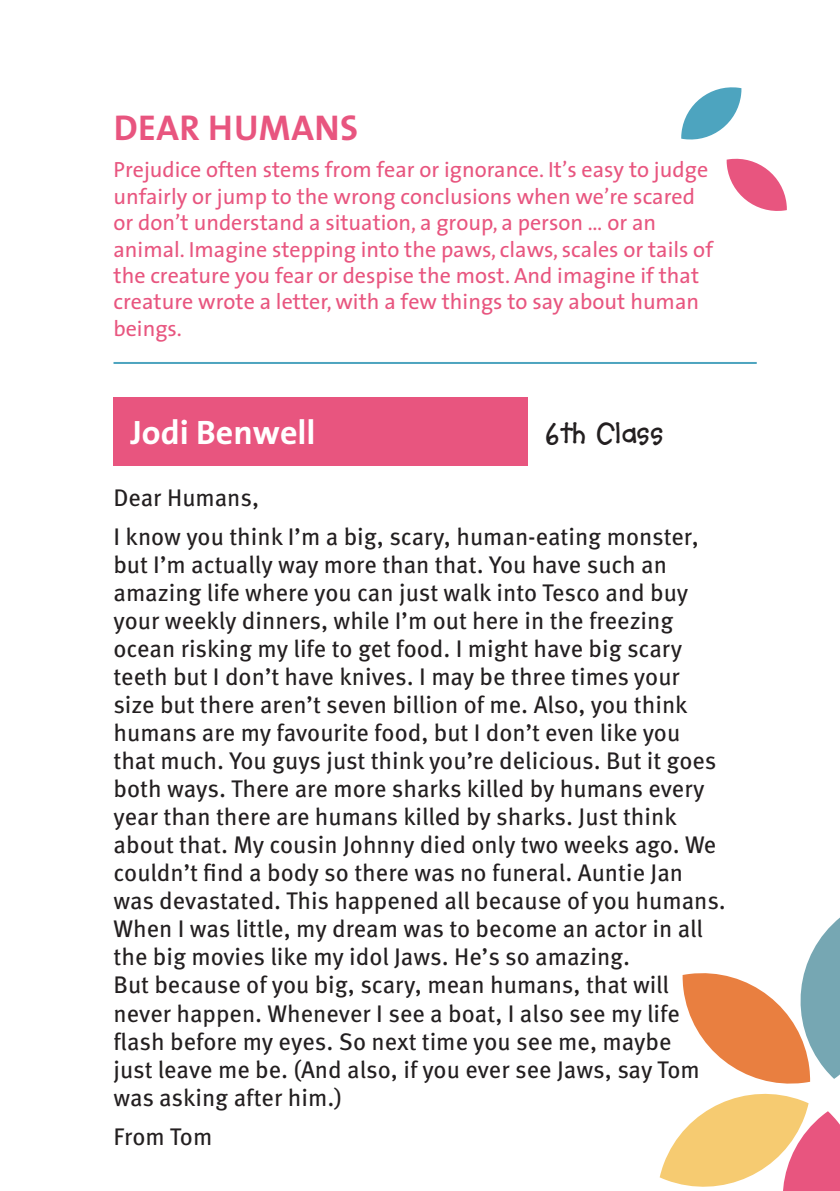
<style>
.page{position:relative;width:840px;height:1191px;background:#fff}
.page>*{position:absolute;margin:0;border:0;box-sizing:border-box;transform-origin:0 0}
.t1{font:700 36px "The Sans";letter-spacing:.015em;color:#e8557f}
.t2{font:700 34px "The Sans";color:#fff}
.t3{font:700 30px "Soup Bone";color:#231f20}
.t4{font:24px/28px "Meta Pro";color:#231f20}
.t5{font:22px/26.4px "The Sans";color:#e8557f}
</style>
<div class="page">
<hr style="left:113px;top:362px;width:643px;height:2px;background:#4da4bf">
<div style="left:113px;top:397px;width:414px;height:68px;background:#e8557f"></div>
<svg style="left:681px;top:87px;width:60px;height:53px"></svg>
<svg style="left:726px;top:158px;width:60px;height:53px"></svg>
<svg style="left:659px;top:918px;width:180px;height:273px"></svg>
<h1 class="t1" style="left:114px;top:98px;width:246px">DEAR HUMANS</h1>
<p class="t5" style="left:113px;top:156px;width:600px">Prejudice often stems from fear or ignorance. It’s easy to judge unfairly or jump to the wrong conclusions when we’re scared or don’t understand a situation, a group, a person … or an animal. Imagine stepping into the paws, claws, scales or tails of the creature you fear or despise the most. And imagine if that creature wrote a letter, with a few things to say about human beings.</p>
<h2 class="t2" style="left:130px;top:404px;width:186px">Jodi Benwell</h2>
<p class="t3" style="left:544px;top:417px;width:120px">6th Class</p>
<p class="t4" style="left:113px;top:478px;width:586px;line-height:39.4px">Dear Humans,<br>I know you think I’m a big, scary, human-eating monster,</p>
<p class="t4" style="left:113px;top:551px;width:613px">but I’m actually way more than that. You have such an amazing life where you can just walk into Tesco and buy your weekly dinners, while I’m out here in the freezing ocean risking my life to get food. I might have big scary teeth but I don’t have knives. I may be three times your size but there aren’t seven billion of me. Also, you think humans are my favourite food, but I don’t even like you that much. You guys just think you’re delicious. But it goes both ways. There are more sharks killed by humans every year than there are humans killed by sharks. Just think about that. My cousin Johnny died only two weeks ago. We couldn’t find a body so there was no funeral. Auntie Jan was devastated. This happened all because of you humans.<br>When I was little, my dream was to become an actor in all the big movies like my idol Jaws. He’s so amazing.<br>But because of you big, scary, mean humans, that will never happen. Whenever I see a boat, I also see my life flash before my eyes. So next time you see me, maybe<br>just leave me be. (And also, if you ever see Jaws, say Tom was asking after him.)</p>
<p class="t4" style="left:113px;top:1123px;width:100px">From Tom</p>
</div>
